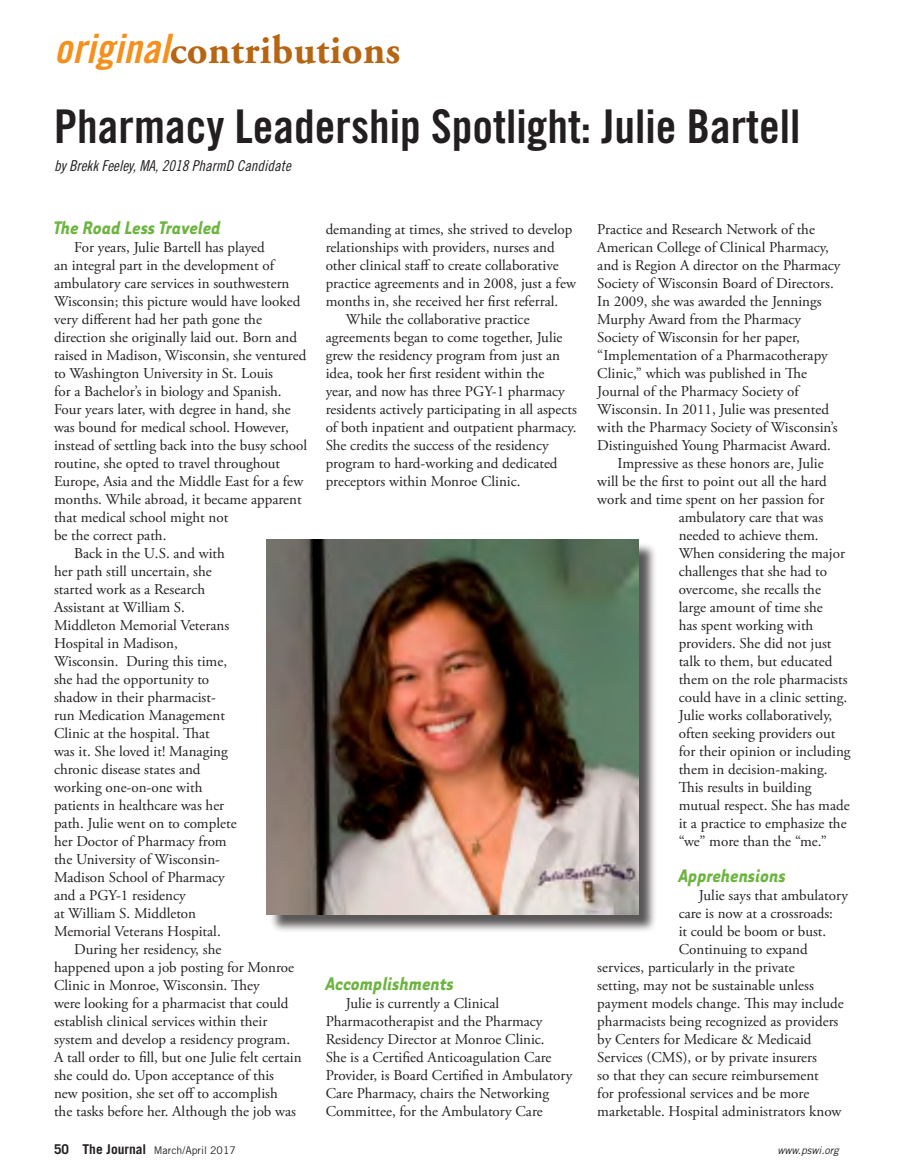
<style>
.page{position:relative;width:905px;height:1175px;background:#fff}
.page>*{position:absolute;margin:0;border:0;box-sizing:border-box;transform-origin:0 0}
.Header-Main{font:46.5px "Trade Gothic LT Std Bd Cn 20";color:#231f20}
.t1{font:700 40.5px "Adobe Garamond Pro";letter-spacing:.01em;color:#b66512}
.BodySubhd14BoldItali{font:italic 700 21px "Tarzana Narrow";color:#6cb43f}
.Body_10_12{font:15px/18px "Adobe Garamond Pro";color:#231f20}
.Header_-_Author{font:15px "Trade Gothic LT Std Cn 18 Obl";color:#231f20}
.t2{font:10.5px "Trade Gothic LT Std";color:#231f20}
.t3{font:italic 10.5px "Trade Gothic LT Std";color:#231f20}
.s1{font-family:"Trade Gothic LT Std Bd Cn 20 Obl";font-weight:400;color:#f4901d}
.s2{font-weight:700;font-size:13.5px}
</style>
<div class="page">
<div style="left:269px;top:542px;width:388px;height:391px;background:#231f20;opacity:.75"></div>
<img style="left:267px;top:539px;width:371px;height:375px">
<p class="t1" style="left:54px;top:26px;width:348px"><span class="s1">original</span>contributions</p>
<p class="Header-Main" style="left:54px;top:98px;width:748px">Pharmacy Leadership Spotlight: Julie Bartell</p>
<p class="Header_-_Author" style="left:54px;top:157px;width:238px">by Brekk Feeley, MA, 2018 PharmD Candidate</p>
<p class="BodySubhd14BoldItali" style="left:54px;top:215px;width:168px">The Road Less Traveled</p>
<p class="Body_10_12" style="left:54px;top:239px;width:254px;text-indent:20px">For years, Julie Bartell has played<br>an integral part in the development of ambulatory care services in southwestern Wisconsin; this picture would have looked very different had her path gone the direction she originally laid out. Born and raised in Madison, Wisconsin, she ventured to Washington University in St. Louis<br>for a Bachelor’s in biology and Spanish.<br>Four years later, with degree in hand, she was bound for medical school. However, instead of settling back into the busy school routine, she opted to travel throughout Europe, Asia and the Middle East for a few months. While abroad, it became apparent that medical school might not<br>be the correct path.</p>
<p class="Body_10_12" style="left:54px;top:545px;width:184px;text-indent:20px">Back in the U.S. and with her path still uncertain, she started work as a Research<br>Assistant at William S.<br>Middleton Memorial Veterans<br>Hospital in Madison,<br>Wisconsin. During this time, she had the opportunity to shadow in their pharmacist&shy;run Medication Management<br>Clinic at the hospital. That<br>was it. She loved it! Managing chronic disease states and working one-on-one with patients in healthcare was her path. Julie went on to complete her Doctor of Pharmacy from the University of Wisconsin-<br>Madison School of Pharmacy and a PGY-1 residency<br>at William S. Middleton<br>Memorial Veterans Hospital.</p>
<p class="Body_10_12" style="left:54px;top:941px;width:249px;text-indent:20px">During her residency, she<br>happened upon a job posting for Monroe Clinic in Monroe, Wisconsin. They<br>were looking for a pharmacist that could establish clinical services within their system and develop a residency program.<br>A tall order to fill, but one Julie felt certain she could do. Upon acceptance of this new position, she set off to accomplish<br>the tasks before her. Although the job was</p>
<p class="Body_10_12" style="left:325px;top:221px;width:252px">demanding at times, she strived to develop relationships with providers, nurses and other clinical staff to create collaborative practice agreements and in 2008, just a few months in, she received her first referral.</p>
<p class="Body_10_12" style="left:325px;top:311px;width:253px;text-indent:20px">While the collaborative practice agreements began to come together, Julie grew the residency program from just an idea, took her first resident within the<br>year, and now has three PGY-1 pharmacy residents actively participating in all aspects of both inpatient and outpatient pharmacy.<br>She credits the success of the residency program to hard-working and dedicated preceptors within Monroe Clinic.</p>
<p class="BodySubhd14BoldItali" style="left:326px;top:971px;width:130px">Accomplishments</p>
<p class="Body_10_12" style="left:326px;top:995px;width:248px;text-indent:20px">Julie is currently a Clinical Pharmacotherapist and the Pharmacy Residency Director at Monroe Clinic.<br>She is a Certified Anticoagulation Care Provider, is Board Certified in Ambulatory Care Pharmacy, chairs the Networking Committee, for the Ambulatory Care</p>
<p class="Body_10_12" style="left:597px;top:221px;width:244px">Practice and Research Network of the American College of Clinical Pharmacy, and is Region A director on the Pharmacy Society of Wisconsin Board of Directors.<br>In 2009, she was awarded the Jennings Murphy Award from the Pharmacy Society of Wisconsin for her paper, “Implementation of a Pharmacotherapy Clinic,” which was published in The Journal of the Pharmacy Society of Wisconsin. In 2011, Julie was presented with the Pharmacy Society of Wisconsin’s Distinguished Young Pharmacist Award.</p>
<p class="Body_10_12" style="left:617px;top:455px;width:208px">Impressive as these honors are, Julie</p>
<p class="Body_10_12" style="left:597px;top:473px;width:231px">will be the first to point out all the hard</p>
<p class="Body_10_12" style="left:597px;top:491px;width:229px">work and time spent on her passion for</p>
<p class="Body_10_12" style="left:678px;top:509px;width:146px">ambulatory care that was</p>
<p class="Body_10_12" style="left:678px;top:527px;width:141px">needed to achieve them.</p>
<p class="Body_10_12" style="left:678px;top:545px;width:168px">When considering the major</p>
<p class="Body_10_12" style="left:678px;top:563px;width:150px">challenges that she had to</p>
<p class="Body_10_12" style="left:678px;top:581px;width:144px">overcome, she recalls the</p>
<p class="Body_10_12" style="left:678px;top:599px;width:146px">large amount of time she</p>
<p class="Body_10_12" style="left:678px;top:617px;width:136px">has spent working with</p>
<p class="Body_10_12" style="left:678px;top:635px;width:154px">providers. She did not just</p>
<p class="Body_10_12" style="left:678px;top:653px;width:155px">talk to them, but educated</p>
<p class="Body_10_12" style="left:678px;top:671px;width:170px">them on the role pharmacists</p>
<p class="Body_10_12" style="left:678px;top:689px;width:170px">could have in a clinic setting.</p>
<p class="Body_10_12" style="left:678px;top:707px;width:155px">Julie works collaboratively,</p>
<p class="Body_10_12" style="left:678px;top:725px;width:158px">often seeking providers out</p>
<p class="Body_10_12" style="left:678px;top:743px;width:173px">for their opinion or including</p>
<p class="Body_10_12" style="left:678px;top:761px;width:150px">them in decision-making.</p>
<p class="Body_10_12" style="left:678px;top:779px;width:134px">This results in building</p>
<p class="Body_10_12" style="left:678px;top:797px;width:172px">mutual respect. She has made</p>
<p class="Body_10_12" style="left:678px;top:815px;width:169px">it a practice to emphasize the</p>
<p class="Body_10_12" style="left:678px;top:833px;width:150px">“we” more than the “me.”</p>
<p class="BodySubhd14BoldItali" style="left:678px;top:863px;width:109px">Apprehensions</p>
<p class="Body_10_12" style="left:699px;top:887px;width:150px">Julie says that ambulatory</p>
<p class="Body_10_12" style="left:678px;top:905px;width:156px">care is now at a crossroads:</p>
<p class="Body_10_12" style="left:678px;top:923px;width:149px">it could be boom or bust.</p>
<p class="Body_10_12" style="left:678px;top:941px;width:131px">Continuing to expand</p>
<p class="Body_10_12" style="left:597px;top:959px;width:199px">services, particularly in the private</p>
<p class="Body_10_12" style="left:597px;top:977px;width:218px">setting, may not be sustainable unless</p>
<p class="Body_10_12" style="left:597px;top:995px;width:248px">payment models change. This may include</p>
<p class="Body_10_12" style="left:597px;top:1013px;width:243px">pharmacists being recognized as providers</p>
<p class="Body_10_12" style="left:597px;top:1031px;width:216px">by Centers for Medicare &amp; Medicaid</p>
<p class="Body_10_12" style="left:597px;top:1049px;width:221px">Services (CMS), or by private insurers</p>
<p class="Body_10_12" style="left:597px;top:1067px;width:223px">so that they can secure reimbursement</p>
<p class="Body_10_12" style="left:597px;top:1085px;width:213px">for professional services and be more</p>
<p class="Body_10_12" style="left:597px;top:1103px;width:245px">marketable. Hospital administrators know</p>
<p class="t2" style="left:54px;top:1143px;width:183px"><span class="s2">50 The Journal</span> March/April 2017</p>
<p class="t3" style="left:777px;top:1143px;width:63px">www.pswi.org</p>
</div>
